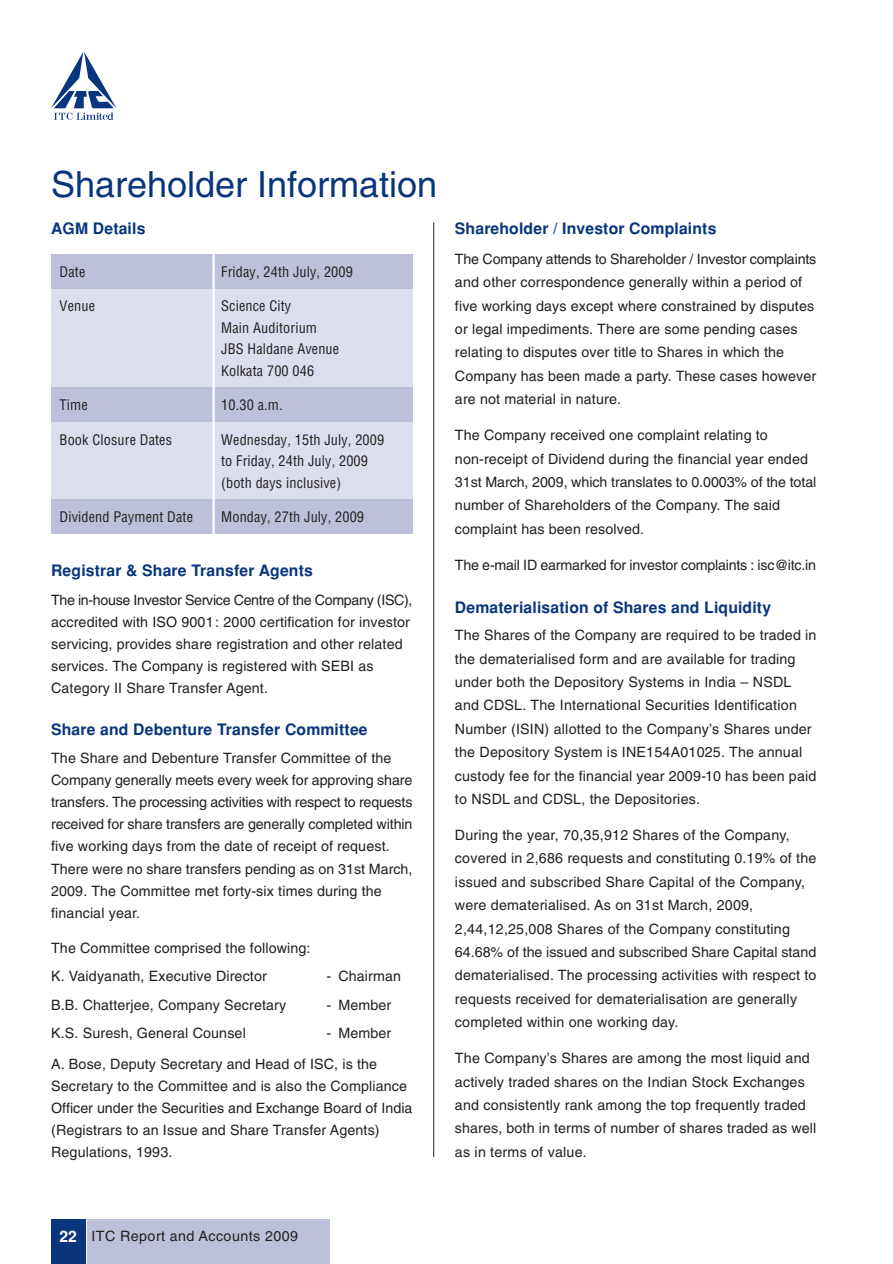
<style>
.page{position:relative;width:893px;height:1264px;background:#fff}
.page>*{position:absolute;margin:0;border:0;box-sizing:border-box;transform-origin:0 0}
.t1{font:36px "Helvetica";color:#08357c}
.t2{font:700 15.75px "Helvetica";letter-spacing:.01em;color:#08357c}
.t3{font:14.25px/23.4px "Helvetica";letter-spacing:.01em;color:#231f20}
.t4{font:condensed 14.25px/21.6px "Helvetica";letter-spacing:.01em;color:#231f20}
.t5{font:14.25px "Helvetica";letter-spacing:-.015em;color:#231f20}
.t6{font:14.25px "Helvetica";letter-spacing:.03em;color:#231f20}
.s1{font-weight:700;font-size:15.75px;color:#fff}
</style>
<div class="page">
<svg style="left:51px;top:107px;width:384px;height:1156px"></svg>
<svg style="left:51px;top:52px;width:65px;height:68px"></svg>
<h1 class="t1" style="left:51px;top:171px;width:388px">Shareholder Information</h1>
<p class="t2" style="left:51px;top:223px;width:96px">AGM Details</p>
<p class="t4" style="left:60px;top:262px;width:27px">Date</p>
<p class="t4" style="left:221px;top:262px;width:133px">Friday, 24th July, 2009</p>
<p class="t4" style="left:60px;top:296px;width:37px">Venue</p>
<p class="t4" style="left:221px;top:296px;width:119px">Science City<br>Main Auditorium<br>JBS Haldane Avenue<br>Kolkata 700 046</p>
<p class="t4" style="left:60px;top:395px;width:30px">Time</p>
<p class="t4" style="left:221px;top:395px;width:63px">10.30 a.m.</p>
<p class="t4" style="left:60px;top:430px;width:114px">Book Closure Dates</p>
<p class="t4" style="left:221px;top:430px;width:165px">Wednesday, 15th July, 2009 to Friday, 24th July, 2009 (both days inclusive)</p>
<p class="t4" style="left:60px;top:507px;width:135px">Dividend Payment Date</p>
<p class="t4" style="left:221px;top:507px;width:144px">Monday, 27th July, 2009</p>
<p class="t2" style="left:51px;top:565px;width:263px">Registrar &amp; Share Transfer Agents</p>
<p class="t3" style="left:51px;top:590px;width:363px;line-height:22px">The in-house Investor Service Centre of the Company (ISC), accredited with ISO 9001: 2000 certification for investor servicing, provides share registration and other related services. The Company is registered with SEBI as Category II Share Transfer Agent.</p>
<p class="t2" style="left:51px;top:723px;width:318px">Share and Debenture Transfer Committee</p>
<p class="t3" style="left:51px;top:748px;width:363px;line-height:22px">The Share and Debenture Transfer Committee of the Company generally meets every week for approving share transfers. The processing activities with respect to requests received for share transfers are generally completed within five working days from the date of receipt of request.<br>There were no share transfers pending as on 31st March, 2009. The Committee met forty-six times during the financial year.</p>
<p class="t3" style="left:51px;top:934px;width:261px;line-height:28.5px">The Committee comprised the following:<br>K. Vaidyanath, Executive Director</p>
<p class="t3" style="left:326px;top:965px;width:76px">- Chairman</p>
<p class="t3" style="left:51px;top:994px;width:237px">B.B. Chatterjee, Company Secretary</p>
<p class="t3" style="left:326px;top:994px;width:66px">- Member</p>
<p class="t3" style="left:51px;top:1022px;width:196px">K.S. Suresh, General Counsel</p>
<p class="t3" style="left:51px;top:1019px;width:342px;line-height:30.6px;text-indent:275px">- Member<br>A. Bose, Deputy Secretary and Head of ISC, is the</p>
<p class="t3" style="left:51px;top:1076px;width:363px;line-height:22px">Secretary to the Committee and is also the Compliance Officer under the Securities and Exchange Board of India (Registrars to an Issue and Share Transfer Agents)<br>Regulations, 1993.</p>
<p class="t2" style="left:455px;top:223px;width:263px">Shareholder / Investor Complaints</p>
<p class="t3" style="left:455px;top:248px;width:363px">The Company attends to Shareholder / Investor complaints and other correspondence generally within a period of five working days except where constrained by disputes or legal impediments. There are some pending cases relating to disputes over title to Shares in which the Company has been made a party. These cases however are not material in nature.</p>
<p class="t3" style="left:455px;top:425px;width:363px">The Company received one complaint relating to non-receipt of Dividend during the financial year ended 31st March, 2009, which translates to 0.0003% of the total number of Shareholders of the Company. The said complaint has been resolved.</p>
<p class="t5" style="left:455px;top:559px;width:363px">The e-mail ID earmarked for investor complaints : isc@itc.in</p>
<p class="t2" style="left:455px;top:601px;width:318px">Dematerialisation of Shares and Liquidity</p>
<p class="t3" style="left:455px;top:625px;width:363px">The Shares of the Company are required to be traded in the dematerialised form and are available for trading under both the Depository Systems in India – NSDL and CDSL. The International Securities Identification Number (ISIN) allotted to the Company’s Shares under the Depository System is INE154A01025. The annual custody fee for the financial year 2009-10 has been paid to NSDL and CDSL, the Depositories.</p>
<p class="t3" style="left:455px;top:824px;width:363px">During the year, 70,35,912 Shares of the Company, covered in 2,686 requests and constituting 0.19% of the issued and subscribed Share Capital of the Company, were dematerialised. As on 31st March, 2009, 2,44,12,25,008 Shares of the Company constituting 64.68% of the issued and subscribed Share Capital stand dematerialised. The processing activities with respect to requests received for dematerialisation are generally completed within one working day.</p>
<p class="t3" style="left:455px;top:1047px;width:363px">The Company’s Shares are among the most liquid and actively traded shares on the Indian Stock Exchanges and consistently rank among the top frequently traded shares, both in terms of number of shares traded as well as in terms of value.</p>
<p class="t6" style="left:59px;top:1230px;width:240px"><span class="s1">22</span> ITC Report and Accounts 2009</p>
</div>
